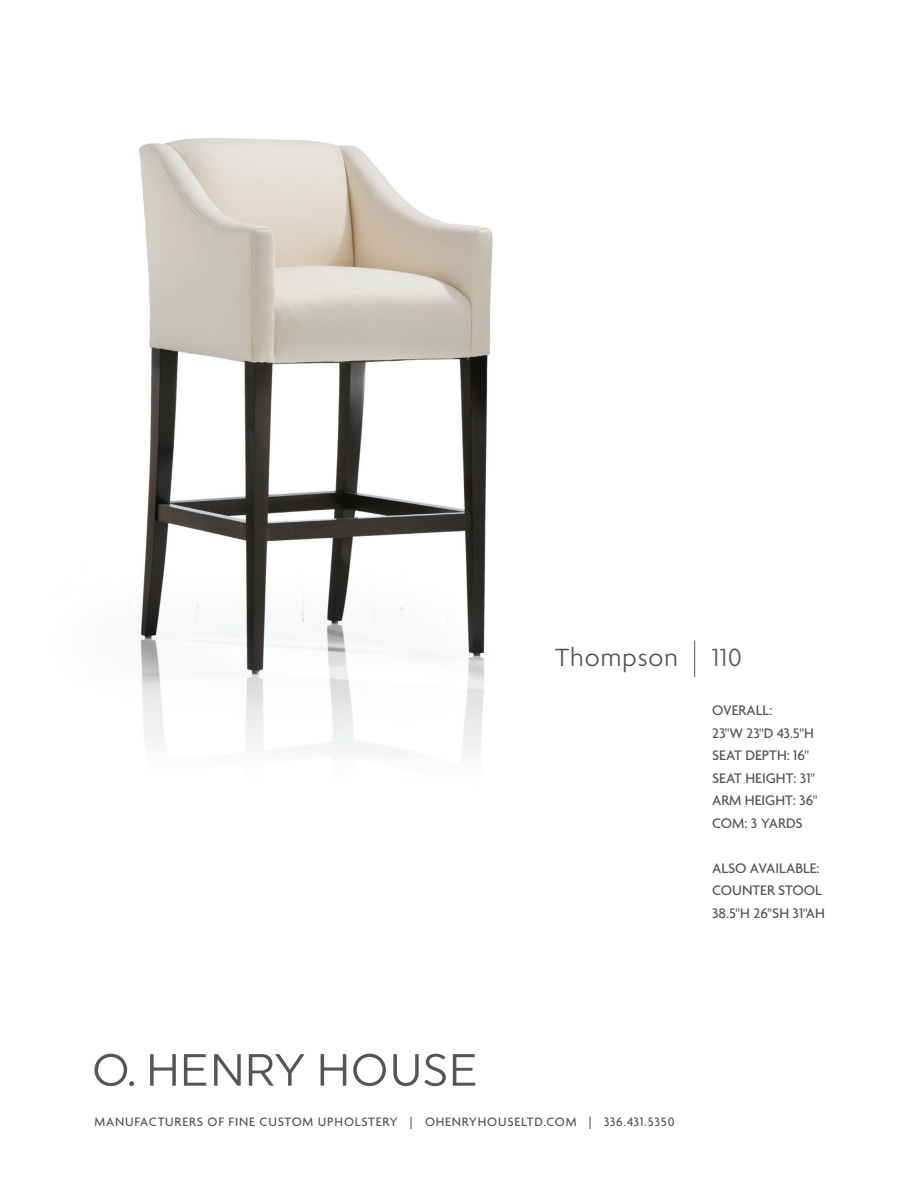
<style>
.page{position:relative;width:918px;height:1188px;background:#fff}
.page>*{position:absolute;margin:0;border:0;box-sizing:border-box;transform-origin:0 0}
.t1{font:300 27px "Agenda";letter-spacing:.04em;color:#545555}
.t2{font:500 15px/22.5px "Agenda";color:#545555}
.t3{font:500 13.2px "Agenda";letter-spacing:.06em;color:#545555}
</style>
<div class="page">
<img style="left:139px;top:138px;width:354px;height:614px">
<svg style="left:95px;top:1054px;width:39px;height:32px"></svg>
<svg style="left:150px;top:1054px;width:26px;height:32px"></svg>
<svg style="left:184px;top:1054px;width:22px;height:32px"></svg>
<svg style="left:214px;top:1054px;width:27px;height:32px"></svg>
<svg style="left:249px;top:1054px;width:55px;height:32px"></svg>
<svg style="left:321px;top:1054px;width:25px;height:32px"></svg>
<svg style="left:353px;top:1054px;width:33px;height:32px"></svg>
<svg style="left:393px;top:1054px;width:53px;height:32px"></svg>
<svg style="left:453px;top:1054px;width:22px;height:32px"></svg>
<hr style="left:694px;top:640px;width:1px;height:37px;background:#545555">
<h1 class="t1" style="left:555px;top:643px;width:124px">Thompson</h1>
<h1 class="t1" style="left:712px;top:643px;width:31px">110</h1>
<p class="t2" style="left:712px;top:700px;width:107px">OVERALL:<br>23"W 23"D 43.5"H<br>SEAT DEPTH: 16"<br>SEAT HEIGHT: 31"<br>ARM HEIGHT: 36"<br>COM: 3 YARDS</p>
<p class="t2" style="left:712px;top:858px;width:114px">ALSO AVAILABLE:<br>COUNTER STOOL<br>38.5"H 26"SH 31"AH</p>
<p class="t3" style="left:94px;top:1115px;width:582px">MANUFACTURERS OF FINE CUSTOM UPHOLSTERY | OHENRYHOUSELTD.COM | 336.431.5350</p>
</div>
